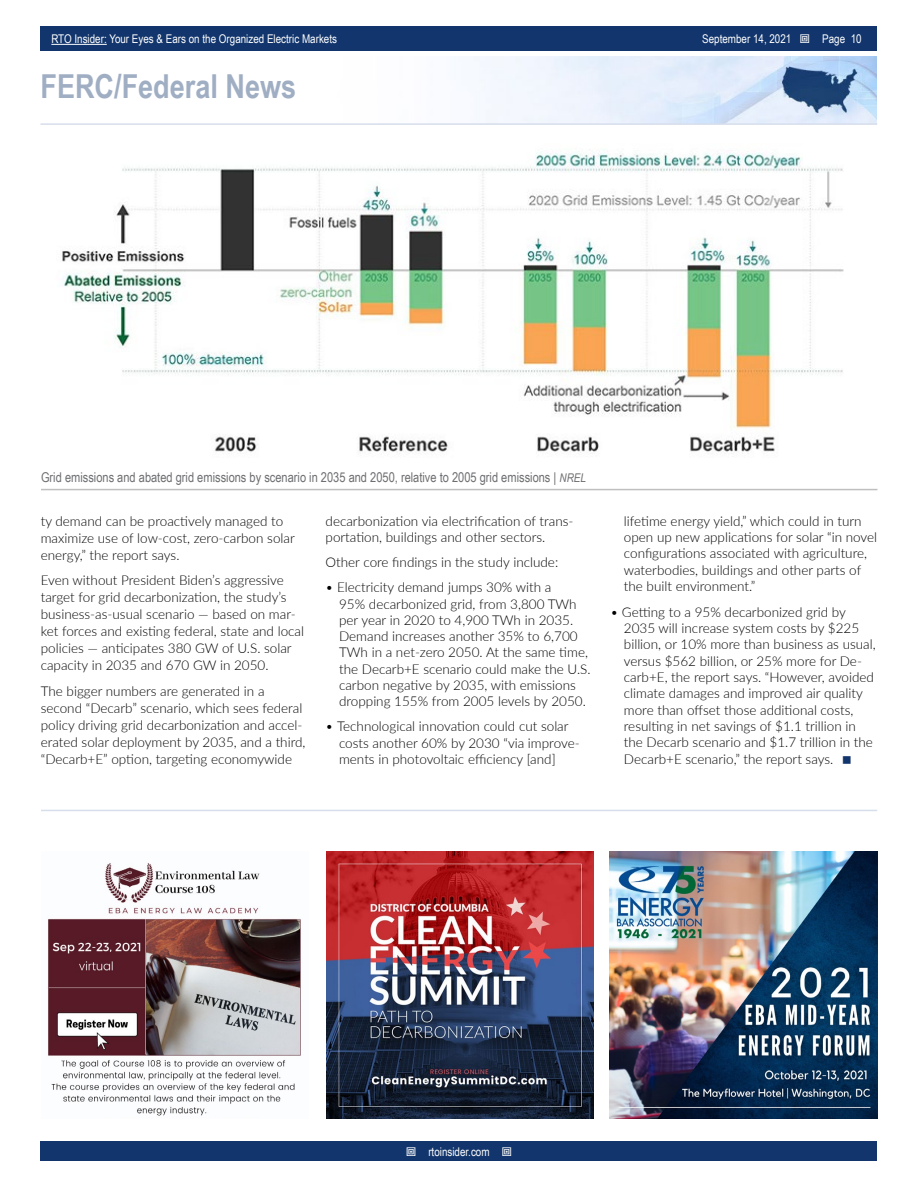
<style>
.page{position:relative;width:918px;height:1188px;background:#fff}
.page>*{position:absolute;margin:0;border:0;box-sizing:border-box;transform-origin:0 0}
.t1{font:700 33px "Arial Narrow";color:#a0aec4}
.t2{font:300 13.5px/16.4px "Lato";color:#000}
.t3{font:13.5px "Arial Narrow";color:#6d6e71}
.t4{font:12px "Arial Narrow";color:#fff}
.s1{font-style:italic;font-size:12px}
</style>
<div class="page">
<div style="left:41px;top:1142px;width:836px;height:19px;background:#11356c"></div>
<div style="left:41px;top:27px;width:836px;height:24px;background:#11356c"></div>
<hr style="left:51px;top:44px;width:56px;height:1px;background:#fff">
<img style="left:474px;top:56px;width:403px;height:67px">
<hr style="left:40px;top:123px;width:837px;height:2px;background:#d6deec">
<hr style="left:41px;top:810px;width:836px;height:1px;background:#d6deec">
<img style="left:47px;top:863px;width:254px;height:253px">
<img style="left:610px;top:851px;width:267px;height:267px">
<img style="left:326px;top:851px;width:267px;height:267px">
<hr style="left:41px;top:489px;width:836px;height:1px;background:#bfbfbf">
<img style="left:62px;top:149px;width:782px;height:305px">
<p class="t4" style="left:51px;top:30px;width:287px">RTO Insider: Your Eyes &amp; Ears on the Organized Electric Markets</p>
<p class="t4" style="left:702px;top:30px;width:91px">September 14, 2021</p>
<p class="t4" style="left:822px;top:30px;width:41px">Page 10</p>
<h1 class="t1" style="left:40px;top:61px;width:257px">FERC/Federal News</h1>
<p class="t3" style="left:41px;top:467px;width:546px">Grid emissions and abated grid emissions by scenario in 2035 and 2050, relative to 2005 grid emissions | <span class="s1">NREL</span></p>
<p class="t2" style="left:41px;top:512px;width:256px;line-height:17px">ty demand can be proactively managed to maximize use of low-cost, zero-carbon solar energy,” the report says.</p>
<p class="t2" style="left:41px;top:572px;width:265px;line-height:17px">Even without President Biden’s aggressive target for grid decarbonization, the study’s business-as-usual scenario — based on mar&shy;ket forces and existing federal, state and local policies — anticipates 380 GW of U.S. solar capacity in 2035 and 670 GW in 2050.</p>
<p class="t2" style="left:41px;top:682px;width:266px;line-height:17px">The bigger numbers are generated in a second “Decarb” scenario, which sees federal policy driving grid decarbonization and accel&shy;erated solar deployment by 2035, and a third, “Decarb+E” option, targeting economywide</p>
<p class="t2" style="left:326px;top:512px;width:249px">decarbonization via electrification of trans&shy;portation, buildings and other sectors.</p>
<p class="t2" style="left:326px;top:554px;width:234px">Other core findings in the study include:</p>
<p class="t2" style="left:339px;top:579px;width:253px;text-indent:-14px">• Electricity demand jumps 30% with a<br>95% decarbonized grid, from 3,800 TWh per year in 2020 to 4,900 TWh in 2035.<br>Demand increases another 35% to 6,700<br>TWh in a net-zero 2050. At the same time, the Decarb+E scenario could make the U.S. carbon negative by 2035, with emissions dropping 155% from 2005 levels by 2050.</p>
<p class="t2" style="left:339px;top:718px;width:242px;text-indent:-14px">• Technological innovation could cut solar costs another 60% by 2030 “via improve&shy;ments in photovoltaic efficiency [and]</p>
<p class="t2" style="left:624px;top:512px;width:255px">lifetime energy yield,” which could in turn open up new applications for solar “in novel configurations associated with agriculture, waterbodies, buildings and other parts of the built environment.”</p>
<p class="t2" style="left:624px;top:603px;width:253px;text-indent:-14px">• Getting to a 95% decarbonized grid by 2035 will increase system costs by $225 billion, or 10% more than business as usual, versus $562 billion, or 25% more for De&shy;carb+E, the report says. “However, avoided climate damages and improved air quality more than offset those additional costs, resulting in net savings of $1.1 trillion in the Decarb scenario and $1.7 trillion in the Decarb+E scenario,” the report says.</p>
<p class="t4" style="left:428px;top:1143px;width:63px">rtoinsider.com</p>
</div>
